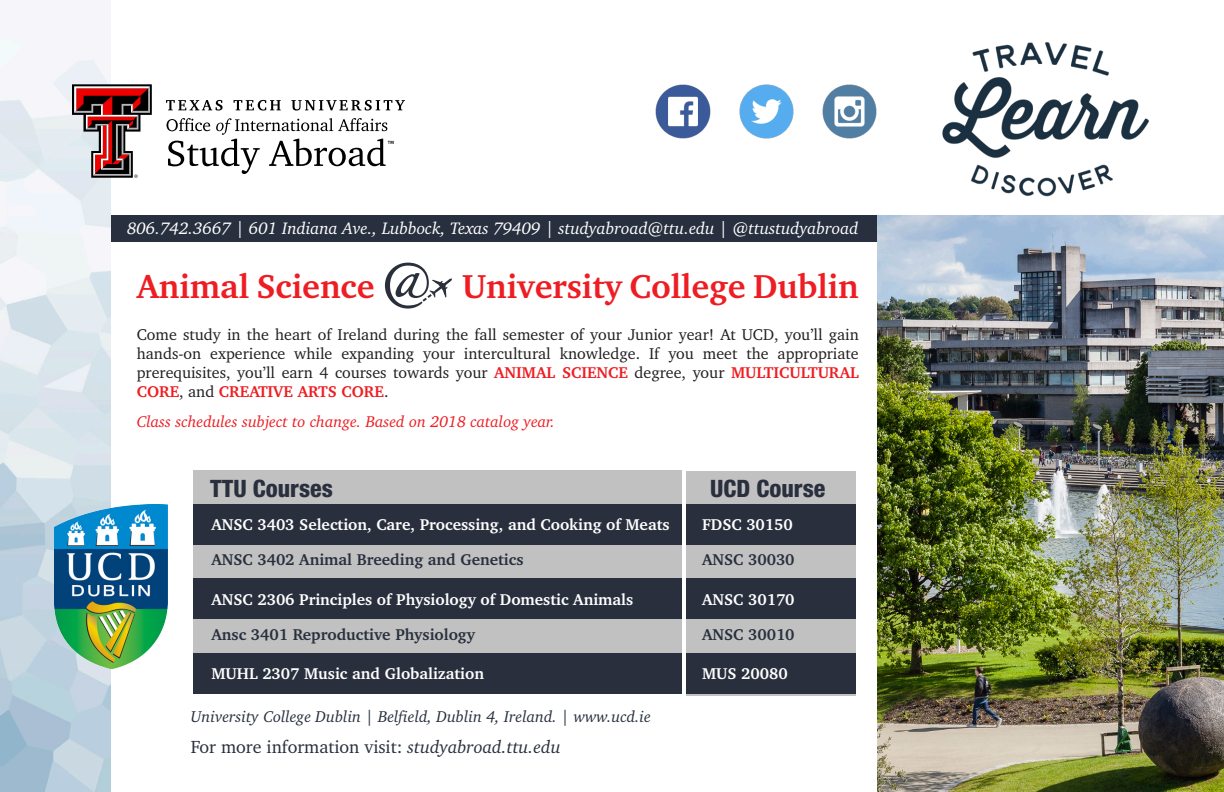
<style>
.page{position:relative;width:1224px;height:792px;background:#fff}
.page>*{position:absolute;margin:0;border:0;box-sizing:border-box;transform-origin:0 0}
.t1{font:700 34px "Charter BT";color:#ee1d23}
.t2{font:800 condensed 24px "Helvetica Neue LT Std";color:#292f3d}
.t3{font:18px "Charter BT";color:#292f3d}
.t4{font:italic 17px "Charter BT";color:#fff}
.t5{font:16px/19.2px "Charter BT";color:#231f20;text-align:justify}
.t6{font:700 16px "Charter BT";color:#fff}
.t7{font:700 16px "Charter BT";color:#28303e}
.t8{font:italic 16px "Charter BT";color:#28303e}
.t9{font:italic 16px "Charter BT";color:#ee1d23}
.s1{font-weight:700;color:#ee1d23}
.s2{font-style:italic}
</style>
<div class="page">
<div style="left:686px;top:471px;width:170px;height:225px;background:#c1c1c1"></div>
<div style="left:193px;top:471px;width:488px;height:223px;background:#c1c1c1"></div>
<img style="left:0;top:39px;width:111px;height:753px">
<img style="left:54px;top:505px;width:113px;height:164px">
<div style="left:193px;top:504px;width:488px;height:40px;background:#292f3d"></div>
<svg style="left:72px;top:84px;width:80px;height:94px"></svg>
<svg style="left:166px;top:100px;width:57px;height:11px"></svg>
<svg style="left:234px;top:100px;width:47px;height:11px"></svg>
<svg style="left:291px;top:100px;width:114px;height:11px"></svg>
<svg style="left:167px;top:118px;width:227px;height:56px"></svg>
<img style="left:942px;top:42px;width:207px;height:155px">
<img style="left:655px;top:84px;width:56px;height:55px">
<img style="left:739px;top:84px;width:55px;height:55px">
<img style="left:822px;top:84px;width:55px;height:55px">
<div style="left:111px;top:215px;width:777px;height:27px;background:#28303f"></div>
<img style="left:877px;top:215px;width:347px;height:577px">
<div style="left:686px;top:504px;width:170px;height:40px;background:#292f3d"></div>
<div style="left:193px;top:579px;width:488px;height:40px;background:#292f3d"></div>
<div style="left:686px;top:579px;width:170px;height:40px;background:#292f3d"></div>
<div style="left:193px;top:653px;width:488px;height:40px;background:#292f3d"></div>
<div style="left:686px;top:653px;width:170px;height:40px;background:#292f3d"></div>
<svg style="left:385px;top:263px;width:67px;height:46px"></svg>
<p class="t4" style="left:127px;top:217px;width:733px">806.742.3667 | 601 Indiana Ave., Lubbock, Texas 79409 | studyabroad@ttu.edu | @ttustudyabroad</p>
<p class="t1" style="left:137px;top:265px;width:239px">Animal Science</p>
<p class="t1" style="left:462px;top:265px;width:398px">University College Dublin</p>
<p class="t5" style="left:137px;top:324px;width:724px">Come study in the heart of Ireland during the fall semester of your Junior year! At UCD, you’ll gain hands-on experience while expanding your intercultural knowledge. If you meet the appropriate prerequisites, you’ll earn 4 courses towards your <span class="s1">ANIMAL SCIENCE</span> degree, your <span class="s1">MULTICULTURAL CORE</span>, and <span class="s1">CREATIVE ARTS CORE</span>.</p>
<p class="t9" style="left:137px;top:411px;width:420px">Class schedules subject to change. Based on 2018 catalog year.</p>
<p class="t2" style="left:210px;top:473px;width:124px">TTU Courses</p>
<p class="t2" style="left:710px;top:473px;width:117px">UCD Course</p>
<p class="t6" style="left:211px;top:515px;width:460px">ANSC 3403 Selection, Care, Processing, and Cooking of Meats</p>
<p class="t6" style="left:702px;top:515px;width:92px">FDSC 30150</p>
<p class="t7" style="left:211px;top:549px;width:314px">ANSC 3402 Animal Breeding and Genetics</p>
<p class="t7" style="left:702px;top:549px;width:94px">ANSC 30030</p>
<p class="t6" style="left:211px;top:590px;width:423px">ANSC 2306 Principles of Physiology of Domestic Animals</p>
<p class="t6" style="left:702px;top:590px;width:94px">ANSC 30170</p>
<p class="t7" style="left:211px;top:625px;width:265px">Ansc 3401 Reproductive Physiology</p>
<p class="t7" style="left:702px;top:625px;width:94px">ANSC 30010</p>
<p class="t6" style="left:211px;top:664px;width:274px">MUHL 2307 Music and Globalization</p>
<p class="t6" style="left:702px;top:664px;width:87px">MUS 20080</p>
<p class="t8" style="left:191px;top:706px;width:461px">University College Dublin | Belfield, Dublin 4, Ireland. | www.ucd.ie</p>
<p class="t3" style="left:191px;top:736px;width:371px">For more information visit: <span class="s2">studyabroad.ttu.edu</span></p>
</div>
